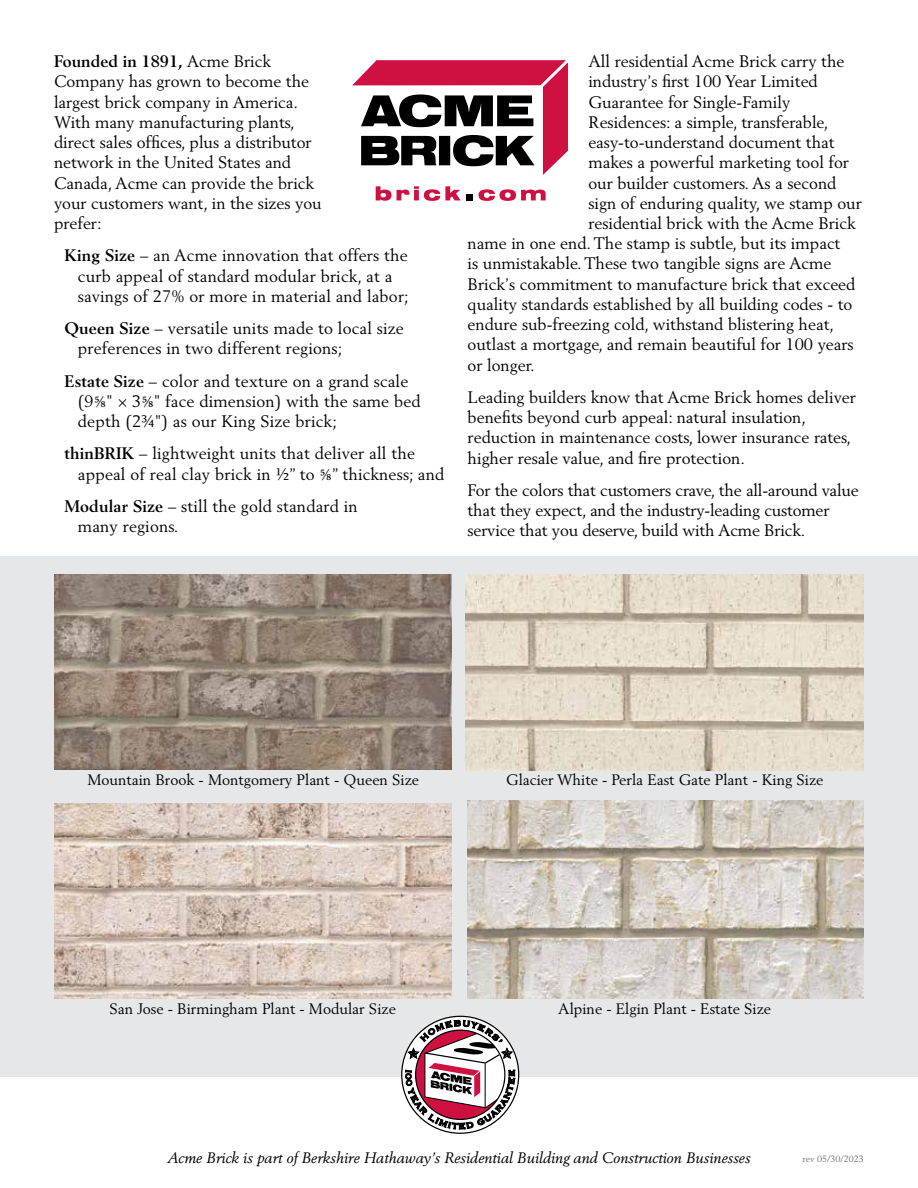
<style>
.page{position:relative;width:918px;height:1188px;background:#fff}
.page>*{position:absolute;margin:0;border:0;box-sizing:border-box;transform-origin:0 0}
.t1{font:16.5px/20.2px "Berling LT Std";color:#000}
.t2{font:15px "Berling LT Std";color:#000}
.t3{font:italic 15px "Berling LT Std";color:#000}
.t4{font:9px "Berling LT Std";color:#6d6e71}
.s1{font-weight:700}
.s2{font-family:"Minion Pro"}
</style>
<div class="page">
<div style="left:0;top:556px;width:918px;height:520px;background:#e6e7e8"></div>
<svg style="left:352px;top:60px;width:216px;height:115px"></svg>
<svg style="left:376px;top:186px;width:170px;height:15px"></svg>
<svg style="left:401px;top:1016px;width:119px;height:118px"></svg>
<img style="left:466px;top:575px;width:398px;height:196px">
<img style="left:54px;top:804px;width:398px;height:195px">
<img style="left:54px;top:575px;width:398px;height:195px">
<img style="left:468px;top:801px;width:396px;height:198px">
<p class="t1" style="left:54px;top:51px;width:269px"><span class="s1">Founded in 1891,</span> Acme Brick<br>Company has grown to become the largest brick company in America.<br>With many manufacturing plants, direct sales offices, plus a distributor network in the United States and<br>Canada, Acme can provide the brick your customers want, in the sizes you prefer:</p>
<p class="t1" style="left:78px;top:245px;width:332px;text-indent:-13px"><span class="s1">King Size</span> – an Acme innovation that offers the curb appeal of standard modular brick, at a savings of 27% or more in material and labor;</p>
<p class="t1" style="left:78px;top:318px;width:327px;text-indent:-13px"><span class="s1">Queen Size</span> – versatile units made to local size preferences in two different regions;</p>
<p class="t1" style="left:78px;top:370px;width:344px;text-indent:-13px"><span class="s1">Estate Size</span> – color and texture on a grand scale (9<span class="s2">⅝</span>" <span class="s2">×</span> 3<span class="s2">⅝</span>" face dimension) with the same bed depth (2¾") as our King Size brick;</p>
<p class="t1" style="left:78px;top:443px;width:368px;text-indent:-13px"><span class="s1">thinBRIK</span> – lightweight units that deliver all the appeal of real clay brick in ½” to <span class="s2">⅝</span>” thickness; and</p>
<p class="t1" style="left:78px;top:496px;width:281px;text-indent:-13px"><span class="s1">Modular Size</span> – still the gold standard in many regions.</p>
<p class="t1" style="left:588px;top:51px;width:258px">All residential Acme Brick carry the</p>
<p class="t1" style="left:588px;top:71px;width:231px">industry’s first 100 Year Limited</p>
<p class="t1" style="left:588px;top:91px;width:203px">Guarantee for Single-Family</p>
<p class="t1" style="left:588px;top:112px;width:241px">Residences: a simple, transferable,</p>
<p class="t1" style="left:588px;top:132px;width:248px">easy-to-understand document that</p>
<p class="t1" style="left:588px;top:152px;width:262px">makes a powerful marketing tool for</p>
<p class="t1" style="left:588px;top:172px;width:249px">our builder customers. As a second</p>
<p class="t1" style="left:588px;top:193px;width:275px">sign of enduring quality, we stamp our</p>
<p class="t1" style="left:588px;top:213px;width:269px">residential brick with the Acme Brick</p>
<p class="t1" style="left:468px;top:233px;width:374px">name in one end. The stamp is subtle, but its impact</p>
<p class="t1" style="left:468px;top:253px;width:365px">is unmistakable. These two tangible signs are Acme</p>
<p class="t1" style="left:468px;top:274px;width:389px">Brick’s commitment to manufacture brick that exceed</p>
<p class="t1" style="left:468px;top:294px;width:386px">quality standards established by all building codes - to</p>
<p class="t1" style="left:468px;top:314px;width:368px">endure sub-freezing cold, withstand blistering heat,</p>
<p class="t1" style="left:468px;top:334px;width:388px">outlast a mortgage, and remain beautiful for 100 years</p>
<p class="t1" style="left:468px;top:355px;width:69px">or longer.</p>
<p class="t1" style="left:468px;top:387px;width:390px">Leading builders know that Acme Brick homes deliver benefits beyond curb appeal: natural insulation, reduction in maintenance costs, lower insurance rates, higher resale value, and fire protection.</p>
<p class="t1" style="left:468px;top:480px;width:393px">For the colors that customers crave, the all-around value that they expect, and the industry-leading customer service that you deserve, build with Acme Brick.</p>
<p class="t2" style="left:87px;top:771px;width:333px">Mountain Brook - Montgomery Plant - Queen Size</p>
<p class="t2" style="left:506px;top:771px;width:319px">Glacier White - Perla East Gate Plant - King Size</p>
<p class="t2" style="left:110px;top:1000px;width:288px">San Jose - Birmingham Plant - Modular Size</p>
<p class="t2" style="left:558px;top:1000px;width:214px">Alpine - Elgin Plant - Estate Size</p>
<p class="t3" style="left:167px;top:1148px;width:585px">Acme Brick is part of Berkshire Hathaway’s Residential Building and Construction Businesses</p>
<p class="t4" style="left:803px;top:1154px;width:63px">rev 05/30/2023</p>
</div>
